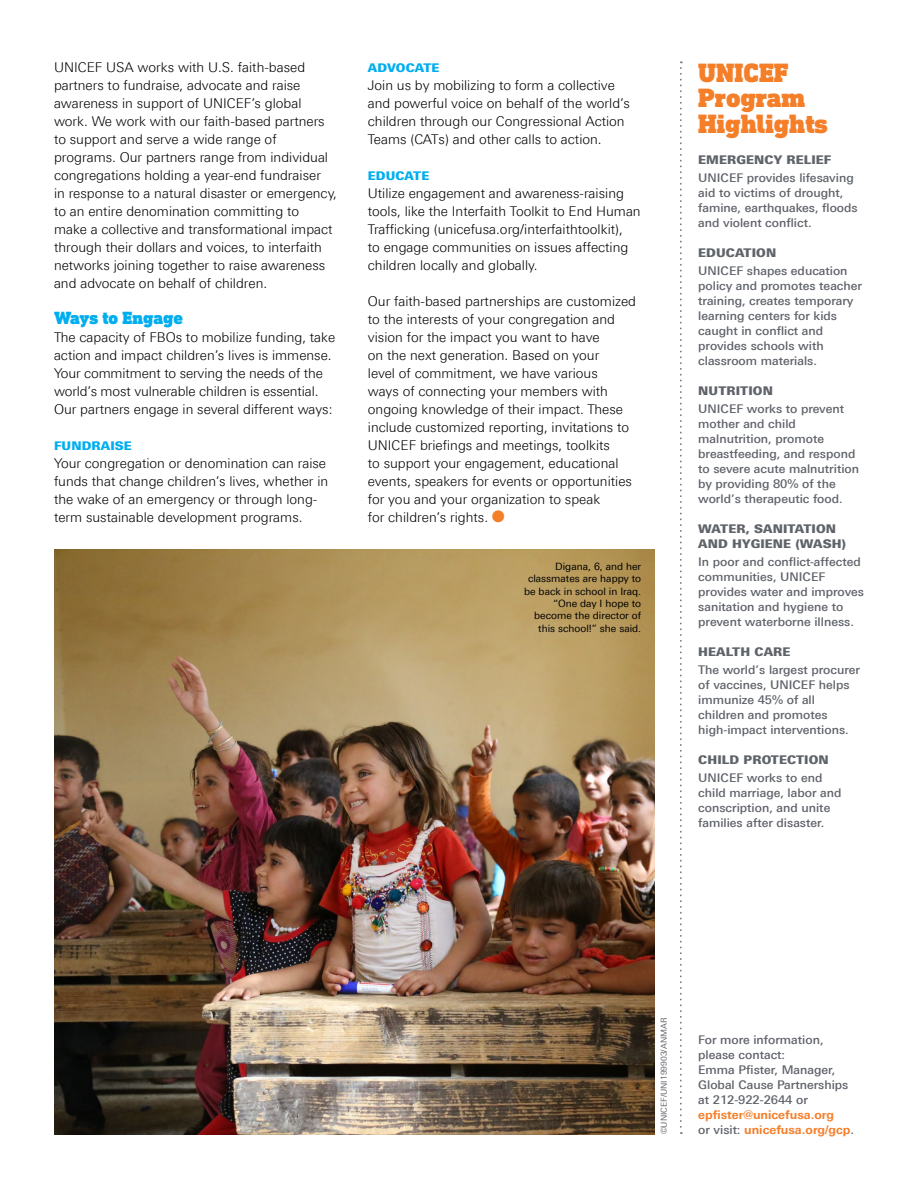
<style>
.page{position:relative;width:918px;height:1188px;background:#fff}
.page>*{position:absolute;margin:0;border:0;box-sizing:border-box;transform-origin:0 0}
.t1{font:900 27px/25.5px "DIN Next Slab Pro";color:#f57e29}
.t2{font:900 18px "DIN Next Slab Pro";color:#00aeef}
.t3{font:300 13.5px/18px "Linotype Univers 330";color:#000}
.t4{font:500 12px/15px "Linotype Univers 530";color:#5f636a}
.t5{font:900 12px/15px "Linotype Univers 830";letter-spacing:.01em;color:#5f636a}
.t6{font:700 12px/15px "Linotype Univers 630";color:#f57e29}
.t7{font:900 12px "Linotype Univers 830";letter-spacing:.01em;color:#00aeef}
.t8{font:10.2px/12.3px "Linotype Univers 430";color:#000;text-align:right}
.t9{font:8.25px "Linotype Univers 430";color:#5f636a}
.s1{color:#f57e29}
.s2{font-family:"Linotype Univers 530";font-weight:500;color:#5f636a}
</style>
<div class="page">
<svg style="left:680px;top:61px;width:2px;height:1073px"></svg>
<img style="left:54px;top:549px;width:601px;height:585px">
<p class="t3" style="left:54px;top:58px;width:284px">UNICEF USA works with U.S. faith-based partners to fundraise, advocate and raise awareness in support of UNICEF’s global work. We work with our faith-based partners to support and serve a wide range of programs. Our partners range from individual congregations holding a year-end fundraiser<br>in response to a natural disaster or emergency, to an entire denomination committing to<br>make a collective and transformational impact through their dollars and voices, to interfaith networks joining together to raise awareness and advocate on behalf of children.</p>
<h2 class="t2" style="left:54px;top:307px;width:131px">Ways to Engage</h2>
<p class="t3" style="left:54px;top:328px;width:283px">The capacity of FBOs to mobilize funding, take action and impact children’s lives is immense.<br>Your commitment to serving the needs of the world’s most vulnerable children is essential.<br>Our partners engage in several different ways:</p>
<p class="t7" style="left:54px;top:438px;width:79px">FUNDRAISE</p>
<p class="t3" style="left:54px;top:454px;width:276px">Your congregation or denomination can raise funds that change children’s lives, whether in the wake of an emergency or through long&shy;term sustainable development programs.</p>
<p class="t7" style="left:368px;top:61px;width:73px">ADVOCATE</p>
<p class="t3" style="left:368px;top:76px;width:264px">Join us by mobilizing to form a collective and powerful voice on behalf of the world’s children through our Congressional Action Teams (CATs) and other calls to action.</p>
<p class="t7" style="left:368px;top:169px;width:63px">EDUCATE</p>
<p class="t3" style="left:368px;top:184px;width:274px">Utilize engagement and awareness-raising tools, like the Interfaith Toolkit to End Human Trafficking (unicefusa.org/interfaithtoolkit),<br>to engage communities on issues affecting children locally and globally.</p>
<p class="t3" style="left:368px;top:292px;width:270px">Our faith-based partnerships are customized to the interests of your congregation and vision for the impact you want to have<br>on the next generation. Based on your<br>level of commitment, we have various<br>ways of connecting your members with ongoing knowledge of their impact. These include customized reporting, invitations to UNICEF briefings and meetings, toolkits<br>to support your engagement, educational events, speakers for events or opportunities for you and your organization to speak<br>for children’s rights. <span class="s1">●</span></p>
<p class="t8" style="left:524px;top:560px;width:119px">Digana, 6, and her classmates are happy to be back in school in Iraq. “One day I hope to become the director of this school!” she said.</p>
<h1 class="t1" style="left:698px;top:60px;width:131px">UNICEF<br>Program<br>Highlights</h1>
<p class="t5" style="left:698px;top:152px;width:135px">EMERGENCY RELIEF</p>
<p class="t4" style="left:698px;top:170px;width:161px">UNICEF provides lifesaving aid to victims of drought, famine, earthquakes, floods and violent conflict.</p>
<p class="t5" style="left:698px;top:245px;width:80px">EDUCATION</p>
<p class="t4" style="left:698px;top:263px;width:165px">UNICEF shapes education policy and promotes teacher training, creates temporary learning centers for kids caught in conflict and provides schools with classroom materials.</p>
<p class="t5" style="left:698px;top:383px;width:76px">NUTRITION</p>
<p class="t4" style="left:698px;top:401px;width:162px">UNICEF works to prevent mother and child malnutrition, promote breastfeeding, and respond to severe acute malnutrition by providing 80% of the world’s therapeutic food.</p>
<p class="t5" style="left:698px;top:521px;width:149px">WATER, SANITATION<br>AND HYGIENE (WASH)</p>
<p class="t4" style="left:698px;top:554px;width:167px">In poor and conflict-affected communities, UNICEF provides water and improves sanitation and hygiene to prevent waterborne illness.</p>
<p class="t5" style="left:698px;top:644px;width:94px">HEALTH CARE</p>
<p class="t4" style="left:698px;top:662px;width:163px">The world’s largest procurer of vaccines, UNICEF helps immunize 45% of all children and promotes high-impact interventions.</p>
<p class="t5" style="left:698px;top:752px;width:132px">CHILD PROTECTION</p>
<p class="t4" style="left:698px;top:770px;width:145px">UNICEF works to end child marriage, labor and conscription, and unite families after disaster.</p>
<p class="t9" style="left:659px;top:1134px;width:118px;rotate:-90deg">©UNICEF/UNI199903/ANMAR</p>
<p class="t4" style="left:698px;top:1033px;width:152px">For more information, please contact:<br>Emma Pfister, Manager,<br>Global Cause Partnerships at 212-922-2644 or</p>
<p class="t6" style="left:698px;top:1107px;width:157px">epfister@unicefusa.org<br><span class="s2">or visit:</span> unicefusa.org/gcp<span class="s2">.</span></p>
</div>
